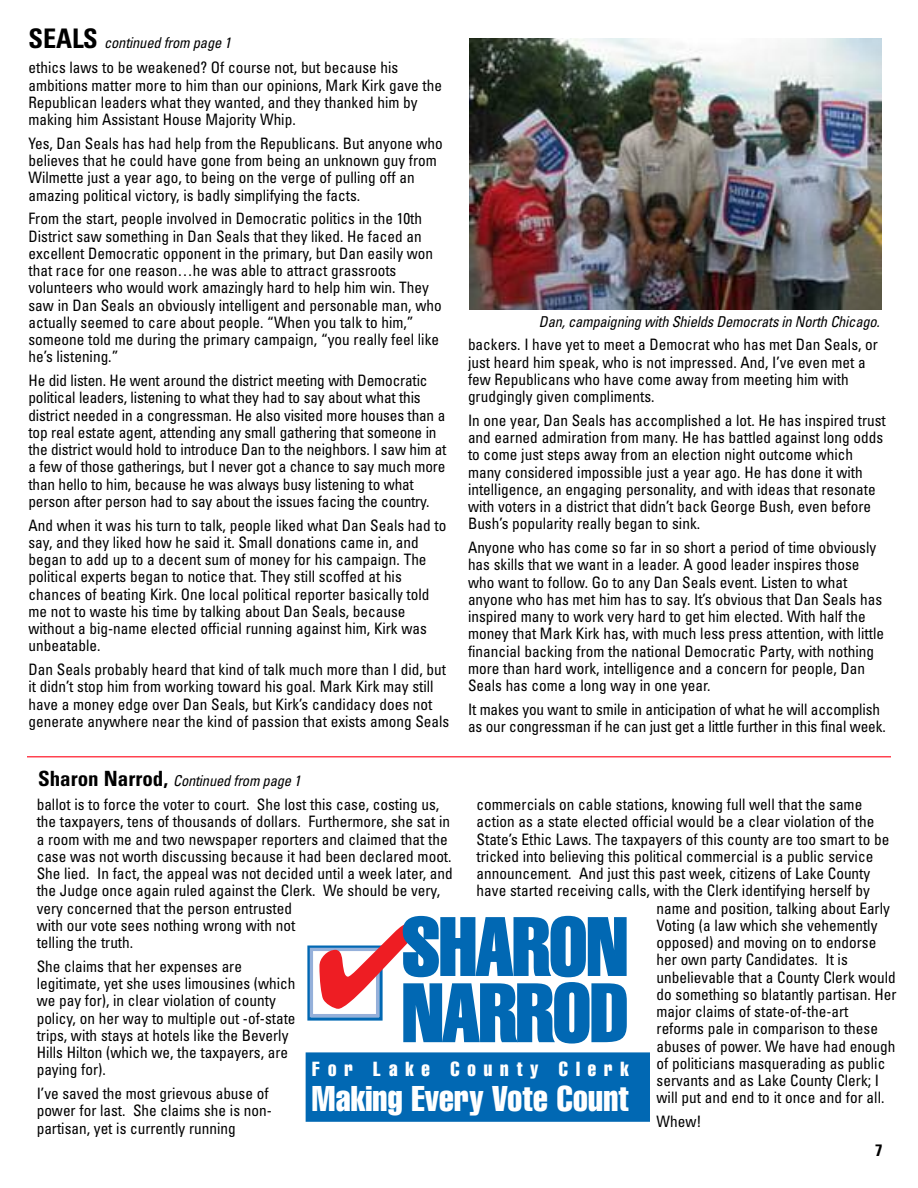
<style>
.page{position:relative;width:918px;height:1188px;background:#fff}
.page>*{position:absolute;margin:0;border:0;box-sizing:border-box;transform-origin:0 0}
.t1{font:extra-condensed 79.5px/66.2px "Swiss 911 BT";color:#0168b3}
.t2{font:extra-condensed 34.8px "Swiss 911 BT";letter-spacing:.01em;color:#fff}
.t3{font:extra-condensed 19.8px "Swiss 911 BT";letter-spacing:.4em;color:#fff}
.t4{font:700 condensed 16.5px "Univers";color:#000}
.t5{font:condensed 15.75px/17.2px "Univers";color:#000}
.t6{font:italic condensed 15px "Univers";letter-spacing:-.015em;color:#000}
.s1{font-family:"Univers S";font-weight:700;font-style:normal;font-size:27px}
.s2{font-weight:700;font-style:normal;font-size:21px}
</style>
<div class="page">
<div style="left:307px;top:946px;width:76px;height:75px;border:3px solid #0168b3"></div>
<div style="left:310px;top:948px;width:69px;height:69px;border:3px solid #95b0da"></div>
<div style="left:306px;top:1052px;width:343px;height:70px;background:#0168b3"></div>
<svg style="left:319px;top:923px;width:93px;height:86px"></svg>
<img style="left:470px;top:38px;width:412px;height:272px">
<hr style="left:27px;top:756px;width:864px;height:2px;background:#ff4250">
<p class="t6" style="left:28px;top:37px;width:204px"><span class="s1">SEALS</span> continued from page 1</p>
<p class="t5" style="left:28px;top:61px;width:415px">ethics laws to be weakened? Of course not, but because his ambitions matter more to him than our opinions, Mark Kirk gave the Republican leaders what they wanted, and they thanked him by making him Assistant House Majority Whip.</p>
<p class="t5" style="left:28px;top:136px;width:416px">Yes, Dan Seals has had help from the Republicans. But anyone who believes that he could have gone from being an unknown guy from Wilmette just a year ago, to being on the verge of pulling off an amazing political victory, is badly simplifying the facts.</p>
<p class="t5" style="left:28px;top:212px;width:415px">From the start, people involved in Democratic politics in the 10th District saw something in Dan Seals that they liked. He faced an excellent Democratic opponent in the primary, but Dan easily won that race for one reason…he was able to attract grassroots volunteers who would work amazingly hard to help him win. They saw in Dan Seals an obviously intelligent and personable man, who actually seemed to care about people. “When you talk to him,” someone told me during the primary campaign, “you really feel like he’s listening.”</p>
<p class="t5" style="left:28px;top:373px;width:419px">He did listen. He went around the district meeting with Democratic political leaders, listening to what they had to say about what this district needed in a congressman. He also visited more houses than a top real estate agent, attending any small gathering that someone in the district would hold to introduce Dan to the neighbors. I saw him at a few of those gatherings, but I never got a chance to say much more than hello to him, because he was always busy listening to what person after person had to say about the issues facing the country.</p>
<p class="t5" style="left:28px;top:518px;width:419px">And when it was his turn to talk, people liked what Dan Seals had to say, and they liked how he said it. Small donations came in, and began to add up to a decent sum of money for his campaign. The political experts began to notice that. They still scoffed at his chances of beating Kirk. One local political reporter basically told me not to waste his time by talking about Dan Seals, because without a big-name elected official running against him, Kirk was unbeatable.</p>
<p class="t5" style="left:28px;top:662px;width:422px">Dan Seals probably heard that kind of talk much more than I did, but it didn’t stop him from working toward his goal. Mark Kirk may still have a money edge over Dan Seals, but Kirk’s candidacy does not generate anywhere near the kind of passion that exists among Seals</p>
<p class="t6" style="left:38px;top:775px;width:264px"><span class="s2">Sharon Narrod,</span> Continued from page 1</p>
<p class="t6" style="left:539px;top:316px;width:342px">Dan, campaigning with Shields Democrats in North Chicago.</p>
<p class="t5" style="left:468px;top:337px;width:411px">backers. I have yet to meet a Democrat who has met Dan Seals, or just heard him speak, who is not impressed. And, I’ve even met a few Republicans who have come away from meeting him with grudgingly given compliments.</p>
<p class="t5" style="left:468px;top:413px;width:419px">In one year, Dan Seals has accomplished a lot. He has inspired trust and earned admiration from many. He has battled against long odds to come just steps away from an election night outcome which many considered impossible just a year ago. He has done it with intelligence, an engaging personality, and with ideas that resonate with voters in a district that didn’t back George Bush, even before Bush’s popularity really began to sink.</p>
<p class="t5" style="left:468px;top:540px;width:418px">Anyone who has come so far in so short a period of time obviously has skills that we want in a leader. A good leader inspires those who want to follow. Go to any Dan Seals event. Listen to what anyone who has met him has to say. It’s obvious that Dan Seals has inspired many to work very hard to get him elected. With half the money that Mark Kirk has, with much less press attention, with little financial backing from the national Democratic Party, with nothing more than hard work, intelligence and a concern for people, Dan Seals has come a long way in one year.</p>
<p class="t5" style="left:468px;top:702px;width:419px">It makes you want to smile in anticipation of what he will accomplish as our congressman if he can just get a little further in this final week.</p>
<p class="t5" style="left:37px;top:797px;width:418px">ballot is to force the voter to court. She lost this case, costing us, the taxpayers, tens of thousands of dollars. Furthermore, she sat in a room with me and two newspaper reporters and claimed that the case was not worth discussing because it had been declared moot.<br>She lied. In fact, the appeal was not decided until a week later, and the Judge once again ruled against the Clerk. We should be very, very concerned that the person entrusted<br>with our vote sees nothing wrong with not<br>telling the truth.</p>
<p class="t5" style="left:37px;top:959px;width:260px">She claims that her expenses are legitimate, yet she uses limousines (which we pay for), in clear violation of county policy, on her way to multiple out -of-state trips, with stays at hotels like the Beverly Hills Hilton (which we, the taxpayers, are paying for).</p>
<p class="t5" style="left:37px;top:1086px;width:237px">I’ve saved the most grievous abuse of power for last. She claims she is non&shy;partisan, yet is currently running</p>
<p class="t5" style="left:477px;top:797px;width:387px">commercials on cable stations, knowing full well that the same</p>
<p class="t5" style="left:477px;top:814px;width:399px">action as a state elected official would be a clear violation of the</p>
<p class="t5" style="left:477px;top:832px;width:414px">State’s Ethic Laws. The taxpayers of this county are too smart to be</p>
<p class="t5" style="left:477px;top:849px;width:398px">tricked into believing this political commercial is a public service</p>
<p class="t5" style="left:477px;top:866px;width:395px">announcement. And just this past week, citizens of Lake County</p>
<p class="t5" style="left:477px;top:883px;width:395px">have started receiving calls, with the Clerk identifying herself by</p>
<p class="t5" style="left:657px;top:901px;width:235px">name and position, talking about Early</p>
<p class="t5" style="left:657px;top:918px;width:222px">Voting (a law which she vehemently</p>
<p class="t5" style="left:657px;top:935px;width:221px">opposed) and moving on to endorse</p>
<p class="t5" style="left:657px;top:952px;width:193px">her own party Candidates. It is</p>
<p class="t5" style="left:657px;top:970px;width:241px">unbelievable that a County Clerk would</p>
<p class="t5" style="left:657px;top:987px;width:242px">do something so blatantly partisan. Her</p>
<p class="t5" style="left:657px;top:1004px;width:193px">major claims of state-of-the-art</p>
<p class="t5" style="left:657px;top:1021px;width:223px">reforms pale in comparison to these</p>
<p class="t5" style="left:657px;top:1039px;width:240px">abuses of power. We have had enough</p>
<p class="t5" style="left:657px;top:1056px;width:230px">of politicians masquerading as public</p>
<p class="t5" style="left:657px;top:1073px;width:224px">servants and as Lake County Clerk; I</p>
<p class="t5" style="left:657px;top:1090px;width:229px">will put and end to it once and for all.</p>
<p class="t5" style="left:657px;top:1114px;width:46px">Whew!</p>
<h1 class="t1" style="left:402px;top:919px;width:227px">SHARON<br>NARROD</h1>
<p class="t3" style="left:312px;top:1062px;width:318px">For Lake County Clerk</p>
<h2 class="t2" style="left:312px;top:1086px;width:319px">Making Every Vote Count</h2>
<p class="t4" style="left:875px;top:1144px;width:9px">7</p>
</div>
